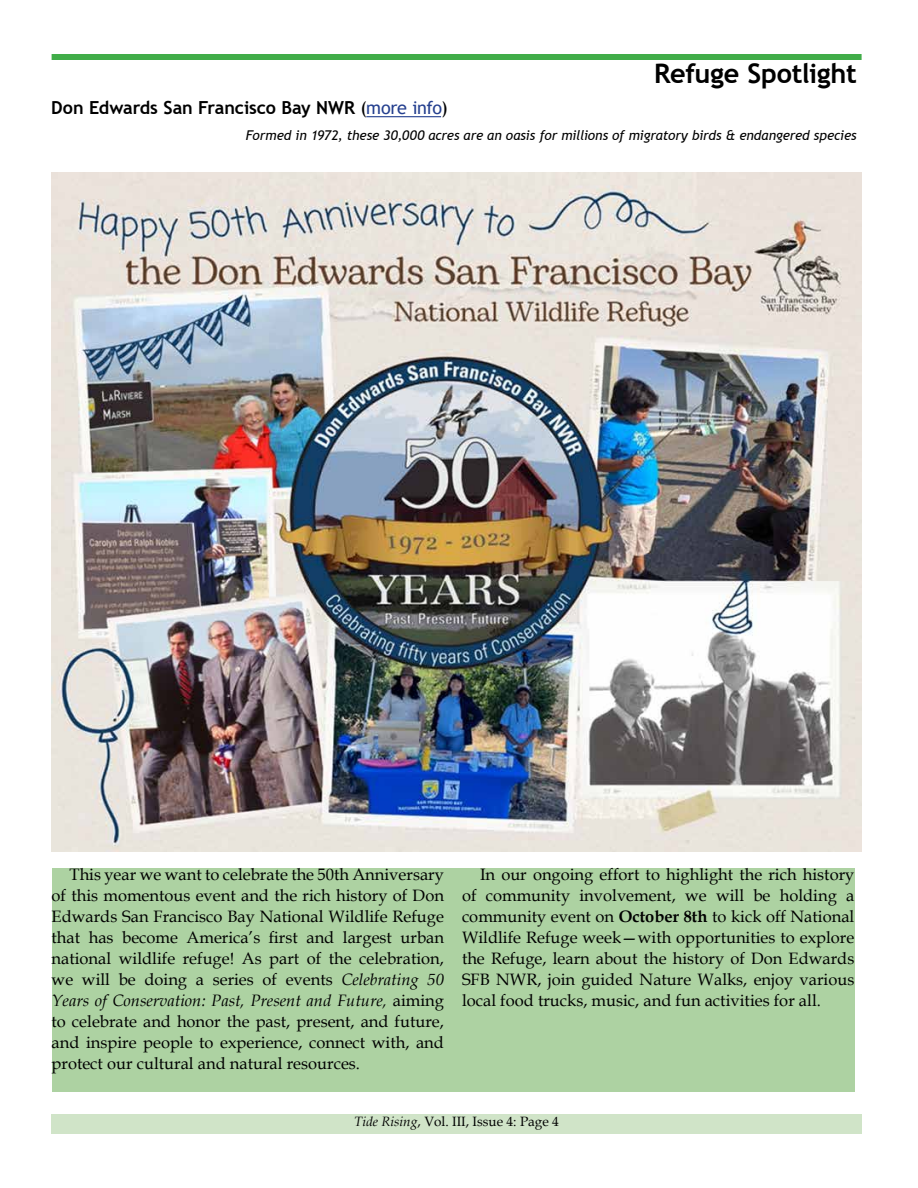
<style>
.page{position:relative;width:918px;height:1188px;background:#fff}
.page>*{position:absolute;margin:0;border:0;box-sizing:border-box;transform-origin:0 0}
.t1{font:700 27px "Trebuchet MS";letter-spacing:-.01em;color:#000}
.t2{font:700 18px "Trebuchet MS";letter-spacing:-.005em;color:#000}
.t3{font:16.5px/21px "Book Antiqua";color:#000;text-align:justify}
.t4{font:italic 13.5px "Trebuchet MS";letter-spacing:-.005em;color:#000}
.t5{font:13.5px "Book Antiqua";color:#000}
.s1{font-weight:400}
.s2{font-weight:400;color:#25408f}
.s3{font-style:italic}
.s4{font-weight:700}
</style>
<div class="page">
<div style="left:52px;top:1115px;width:810px;height:19px;background:#d0e4c8"></div>
<div style="left:52px;top:868px;width:802px;height:224px;background:#add2a2"></div>
<div style="left:52px;top:54px;width:810px;height:6px;background:#41ad49"></div>
<hr style="left:366px;top:116px;width:75px;height:1px;background:#25408f">
<img style="left:52px;top:173px;width:810px;height:679px">
<p class="t1" style="left:654px;top:56px;width:204px">Refuge Spotlight</p>
<p class="t2" style="left:51px;top:97px;width:398px">Don Edwards San Francisco Bay NWR <span class="s1">(</span><span class="s2">more info</span><span class="s1">)</span></p>
<p class="t4" style="left:246px;top:127px;width:612px">Formed in 1972, these 30,000 acres are an oasis for millions of migratory birds &amp; endangered species</p>
<p class="t3" style="left:52px;top:864px;width:394px;text-indent:18px">This year we want to celebrate the 50th Anniversary of this momentous event and the rich history of Don Edwards San Francisco Bay National Wildlife Refuge that has become America’s first and largest urban national wildlife refuge! As part of the celebration, we will be doing a series of events <span class="s3">Celebrating 50<br>Years of Conservation: Past, Present and Future,</span> aiming to celebrate and honor the past, present, and future, and inspire people to experience, connect with, and protect our cultural and natural resources.</p>
<p class="t3" style="left:462px;top:864px;width:394px;text-indent:18px">In our ongoing effort to highlight the rich history of community involvement, we will be holding a community event on <span class="s4">October 8th</span> to kick off National Wildlife Refuge week—with opportunities to explore the Refuge, learn about the history of Don Edwards SFB NWR, join guided Nature Walks, enjoy various local food trucks, music, and fun activities for all.</p>
<p class="t5" style="left:354px;top:1112px;width:206px"><span class="s3">Tide Rising</span>, Vol. III, Issue 4: Page 4</p>
</div>
